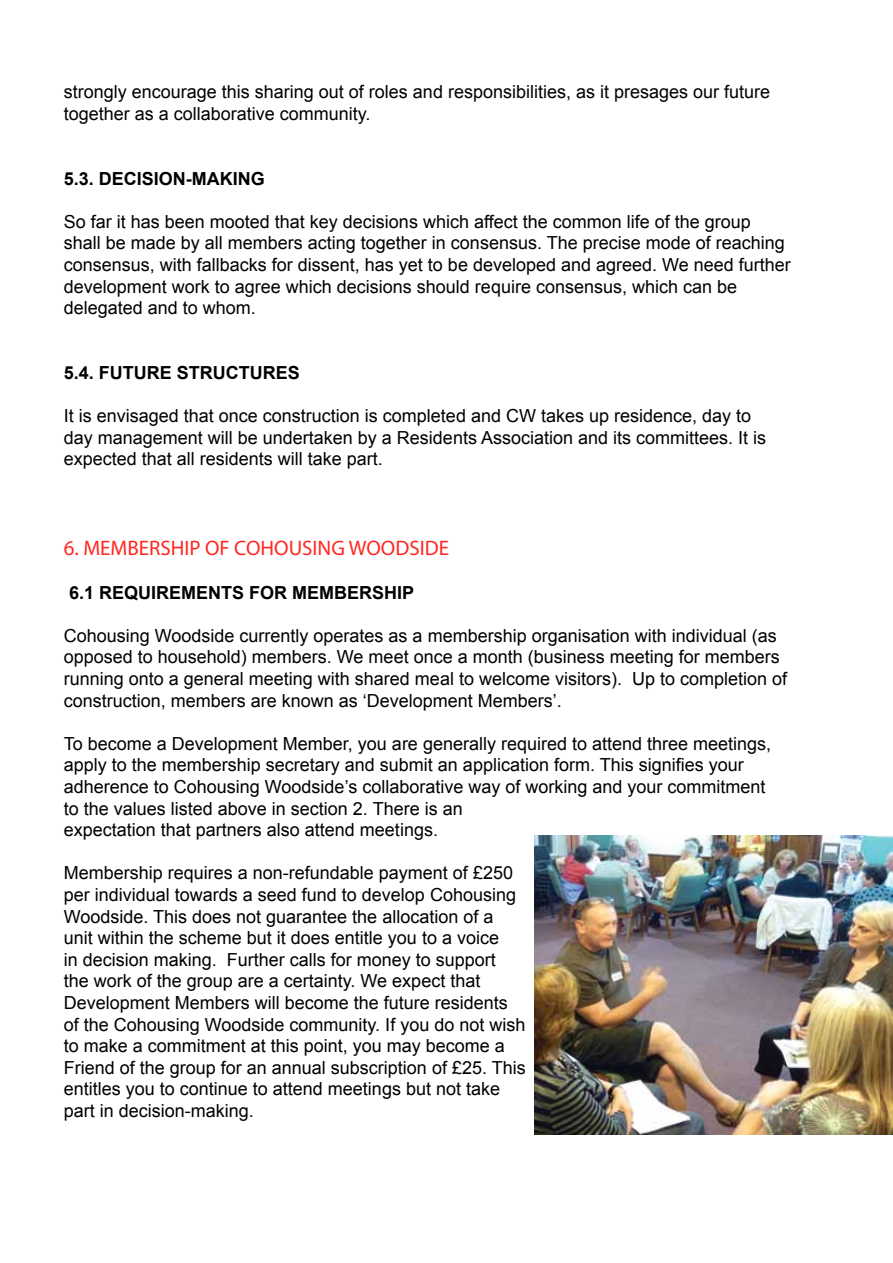
<style>
.page{position:relative;width:893px;height:1263px;background:#fff}
.page>*{position:absolute;margin:0;border:0;box-sizing:border-box;transform-origin:0 0}
.t1{font:21px "Myriad Pro";color:#ff2820}
.t2{font:18px/21.6px "Arial";color:#000}
.t3{font:700 18px "Arial";color:#000}
</style>
<div class="page">
<img style="left:535px;top:836px;width:358px;height:299px">
<p class="t2" style="left:64px;top:81px;width:708px">strongly encourage this sharing out of roles and responsibilities, as it presages our future together as a collaborative community.</p>
<p class="t3" style="left:64px;top:166px;width:60px">5.3. DECISION</p>
<p class="t3" style="left:186px;top:166px;width:80px">-MAKIN G</p>
<p class="t2" style="left:64px;top:211px;width:729px">So far it has been mooted that key decisions which affect the common life of the group shall be made by all members acting together in consensus. The precise mode of reaching consensus, with fallbacks for dissent, has yet to be developed and agreed. We need further development work to agree which decisions should require consensus, which can be delegated and to whom.</p>
<p class="t3" style="left:64px;top:361px;width:48px">5.4. FUTURE</p>
<p class="t3" style="left:177px;top:361px;width:14px">STRUCTURES</p>
<p class="t2" style="left:64px;top:405px;width:704px">It is envisaged that once construction is completed and CW takes up residence, day to day management will be undertaken by a Residents Association and its committees. It is expected that all residents will take part.</p>
<p class="t1" style="left:64px;top:535px;width:387px">6. MEMBERSHIP OF COHOUSING WOODSIDE</p>
<p class="t3" style="left:69px;top:580px;width:347px">6.1 REQUIREMENTS FOR MEMBERSHIP</p>
<p class="t2" style="left:64px;top:625px;width:725px">Cohousing Woodside currently operates as a membership organisation with individual (as opposed to household) members. We meet once a month (business meeting for members running onto a general meeting with shared meal to welcome visitors). Up to completion of construction, members are known as ‘Development Members’.</p>
<p class="t2" style="left:64px;top:733px;width:709px">To become a Development Member, you are generally required to attend three meetings, apply to the membership secretary and submit an application form. This signifies your adherence to Cohousing Woodside’s collaborative way of working and your commitment to the values listed above in section 2. There is an<br>expectation that partners also attend meetings.</p>
<p class="t2" style="left:64px;top:862px;width:463px">Membership requires a non-refundable payment of £250 per individual towards a seed fund to develop Cohousing Woodside. This does not guarantee the allocation of a unit within the scheme but it does entitle you to a voice<br>in decision making. Further calls for money to support<br>the work of the group are a certainty. We expect that Development Members will become the future residents of the Cohousing Woodside community. If you do not wish to make a commitment at this point, you may become a Friend of the group for an annual subscription of £25. This entitles you to continue to attend meetings but not take part in decision-making.</p>
</div>
